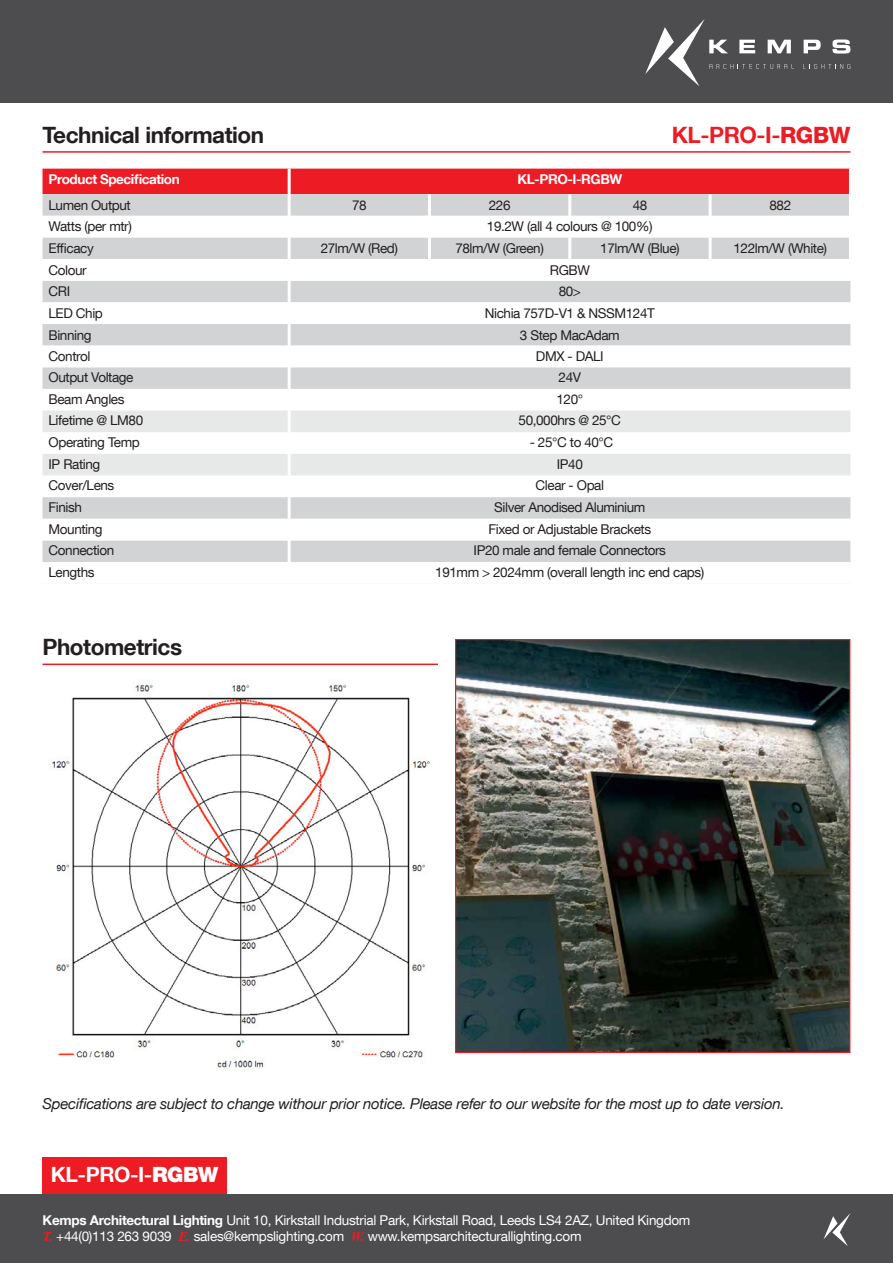
<style>
.page{position:relative;width:893px;height:1263px;background:#fff}
.page>*{position:absolute;margin:0;border:0;box-sizing:border-box;transform-origin:0 0}
.t1{font:700 22.5px "Helvetica Neue LT Com";letter-spacing:-.02em;color:#231f20}
.t2{font:700 22.5px "Helvetica Neue LT Com";color:#ed1c24}
.t3{font:700 21px "Helvetica Neue LT Com";color:#fff}
.t4{font:italic 15px "Helvetica Neue LT Com";letter-spacing:-.02em;color:#231f20}
.t5{font:13.5px "Helvetica Neue LT Com";letter-spacing:-.03em;color:#231f20}
.t6{font:13.5px/16.5px "Helvetica Neue LT Com";letter-spacing:-.02em;color:#fff}
.t7{font:700 13.5px "Helvetica Neue LT Com";letter-spacing:-.03em;color:#fff}
.s1{font-weight:800}
.s2{font-weight:900}
.s3{font-weight:700}
.s4{font-family:"Times New Roman";font-weight:700;font-style:italic;color:#ed1c24}
</style>
<div class="page">
<div style="left:43px;top:1157px;width:184px;height:63px;background:#ed1c24"></div>
<hr style="left:43px;top:151px;width:807px;height:2px;background:#ed1c24">
<hr style="left:43px;top:663px;width:395px;height:2px;background:#ed1c24">
<img style="left:52px;top:684px;width:378px;height:384px">
<div style="left:0;top:0;width:893px;height:102px;background:#4d4d4f"></div>
<svg style="left:804px;top:40px;width:17px;height:13px"></svg>
<svg style="left:832px;top:40px;width:18px;height:14px"></svg>
<svg style="left:645px;top:19px;width:149px;height:67px"></svg>
<svg style="left:803px;top:64px;width:47px;height:5px"></svg>
<img style="left:457px;top:641px;width:391px;height:410px">
<div style="left:0;top:1195px;width:893px;height:68px;background:#4d4d4f"></div>
<svg style="left:823px;top:1213px;width:27px;height:33px"></svg>
<div style="left:43px;top:169px;width:806px;height:25px;background:#ed1c24"></div>
<div style="left:43px;top:194px;width:806px;height:22px;background:#d1d3d4"></div>
<svg style="left:43px;top:237px;width:807px;height:325px"></svg>
<svg style="left:43px;top:411px;width:807px;height:64px;fill:#e7e8e8"></svg>
<hr style="left:288px;top:169px;width:3px;height:25px;background:#fff">
<hr style="left:288px;top:194px;width:3px;height:22px;background:#fff">
<hr style="left:428px;top:194px;width:3px;height:22px;background:#fff">
<hr style="left:568px;top:194px;width:3px;height:22px;background:#fff">
<hr style="left:709px;top:194px;width:3px;height:22px;background:#fff">
<hr style="left:288px;top:237px;width:3px;height:22px;background:#fff">
<hr style="left:428px;top:237px;width:3px;height:22px;background:#fff">
<hr style="left:568px;top:237px;width:3px;height:22px;background:#fff">
<hr style="left:709px;top:237px;width:3px;height:22px;background:#fff">
<hr style="left:849px;top:237px;width:3px;height:22px;background:#fff">
<hr style="left:288px;top:259px;width:3px;height:22px;background:#fff">
<hr style="left:288px;top:281px;width:3px;height:21px;background:#fff">
<hr style="left:288px;top:302px;width:3px;height:22px;background:#fff">
<hr style="left:288px;top:324px;width:3px;height:22px;background:#fff">
<hr style="left:288px;top:346px;width:3px;height:21px;background:#fff">
<hr style="left:288px;top:367px;width:3px;height:22px;background:#fff">
<hr style="left:288px;top:389px;width:3px;height:22px;background:#fff">
<hr style="left:288px;top:411px;width:3px;height:21px;background:#fff">
<hr style="left:288px;top:432px;width:3px;height:22px;background:#fff">
<hr style="left:288px;top:454px;width:3px;height:21px;background:#fff">
<hr style="left:288px;top:475px;width:3px;height:22px;background:#fff">
<hr style="left:288px;top:497px;width:3px;height:22px;background:#fff">
<hr style="left:288px;top:519px;width:3px;height:21px;background:#fff">
<hr style="left:288px;top:540px;width:3px;height:22px;background:#fff">
<h1 class="t1" style="left:43px;top:120px;width:223px">Technical information</h1>
<h1 class="t2" style="left:672px;top:120px;width:180px">KL-PRO-I-<span class="s1">RGBW</span></h1>
<p class="t7" style="left:49px;top:171px;width:133px">Product Specification</p>
<p class="t7" style="left:517px;top:171px;width:106px">KL-PRO-I-RGBW</p>
<p class="t5" style="left:49px;top:197px;width:84px">Lumen Output</p>
<p class="t5" style="left:352px;top:197px;width:16px">78</p>
<p class="t5" style="left:489px;top:197px;width:23px">226</p>
<p class="t5" style="left:633px;top:197px;width:16px">48</p>
<p class="t5" style="left:769px;top:197px;width:23px">882</p>
<p class="t5" style="left:49px;top:218px;width:85px">Watts (per mtr)</p>
<p class="t5" style="left:487px;top:218px;width:167px">19.2W (all 4 colours @ 100%)</p>
<p class="t5" style="left:49px;top:240px;width:47px">Efficacy</p>
<p class="t5" style="left:321px;top:240px;width:79px">27lm/W (Red)</p>
<p class="t5" style="left:455px;top:240px;width:90px">78lm/W (Green)</p>
<p class="t5" style="left:600px;top:240px;width:81px">17lm/W (Blue)</p>
<p class="t5" style="left:733px;top:240px;width:95px">122lm/W (White)</p>
<p class="t5" style="left:49px;top:262px;width:40px">Colour</p>
<p class="t5" style="left:550px;top:262px;width:42px">RGBW</p>
<p class="t5" style="left:49px;top:283px;width:23px">CRI</p>
<p class="t5" style="left:559px;top:283px;width:24px">80&gt;</p>
<p class="t5" style="left:49px;top:305px;width:56px">LED Chip</p>
<p class="t5" style="left:485px;top:305px;width:172px">Nichia 757D-V1 &amp; NSSM124T</p>
<p class="t5" style="left:49px;top:326px;width:45px">Binning</p>
<p class="t5" style="left:520px;top:326px;width:101px">3 Step MacAdam</p>
<p class="t5" style="left:49px;top:348px;width:43px">Control</p>
<p class="t5" style="left:536px;top:348px;width:69px">DMX - DALI</p>
<p class="t5" style="left:49px;top:369px;width:87px">Output Voltage</p>
<p class="t5" style="left:559px;top:369px;width:24px">24V</p>
<p class="t5" style="left:49px;top:391px;width:77px">Beam Angles</p>
<p class="t5" style="left:556px;top:391px;width:28px">120°</p>
<p class="t5" style="left:49px;top:412px;width:96px">Lifetime @ LM80</p>
<p class="t5" style="left:519px;top:412px;width:104px">50,000hrs @ 25°C</p>
<p class="t5" style="left:49px;top:434px;width:93px">Operating Temp</p>
<p class="t5" style="left:530px;top:434px;width:85px">- 25°C to 40°C</p>
<p class="t5" style="left:49px;top:455px;width:53px">IP Rating</p>
<p class="t5" style="left:557px;top:455px;width:28px">IP40</p>
<p class="t5" style="left:49px;top:477px;width:67px">Cover/Lens</p>
<p class="t5" style="left:536px;top:477px;width:70px">Clear - Opal</p>
<p class="t5" style="left:49px;top:499px;width:35px">Finish</p>
<p class="t5" style="left:494px;top:499px;width:153px">Silver Anodised Aluminium</p>
<p class="t5" style="left:49px;top:520px;width:56px">Mounting</p>
<p class="t5" style="left:488px;top:520px;width:164px">Fixed or Adjustable Brackets</p>
<p class="t5" style="left:49px;top:542px;width:67px">Connection</p>
<p class="t5" style="left:474px;top:542px;width:194px">IP20 male and female Connectors</p>
<p class="t5" style="left:49px;top:564px;width:48px">Lengths</p>
<p class="t5" style="left:435px;top:564px;width:271px">191mm &gt; 2024mm (overall length inc end caps)</p>
<h1 class="t1" style="left:43px;top:633px;width:141px">Photometrics</h1>
<p class="t4" style="left:43px;top:1094px;width:744px">Specifications are subject to change withour prior notice. Please refer to our website for the most up to date version.</p>
<h2 class="t3" style="left:51px;top:1161px;width:169px">KL-PRO-I-<span class="s2">RGBW</span></h2>
<p class="t6" style="left:43px;top:1211px;width:649px"><span class="s3">Kemps Architectural Lighting</span> Unit 10, Kirkstall Industrial Park, Kirkstall Road, Leeds LS4 2AZ, United Kingdom<br><span class="s4">T.</span> +44(0)113 263 9039 <span class="s4">E.</span> sales@kempslighting.com <span class="s4">W.</span> www.kempsarchitecturallighting.com</p>
</div>
